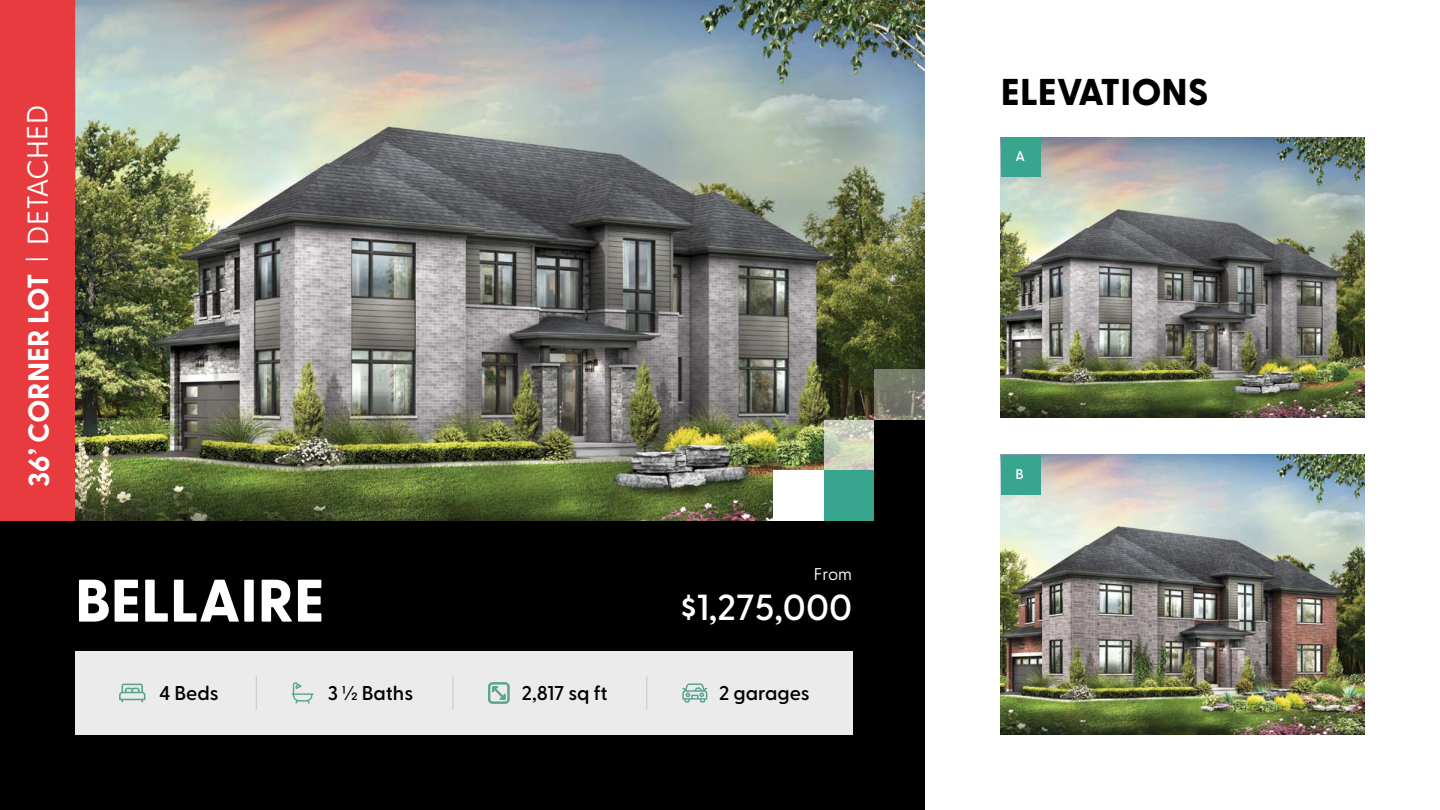
<style>
.page{position:relative;width:1440px;height:810px;background:#fff}
.page>*{position:absolute;margin:0;border:0;box-sizing:border-box;transform-origin:0 0}
.t1{font:800 59.93px "Greycliff CF";color:#fff}
.t2{font:800 37.28px "Greycliff CF";color:#000}
.t3{font:600 36.22px "Greycliff CF";color:#fff}
.t4{font:700 29.03px "Greycliff CF";letter-spacing:-.005em;color:#fff}
.t5{font:600 19.95px "Greycliff CF";color:#000}
.t6{font:16.95px "Greycliff CF";color:#fff}
.t7{font:600 13.95px "Greycliff CF";color:#fff}
.s1{font-weight:400}
</style>
<div class="page">
<div style="left:0;top:0;width:925px;height:810px;background:#000"></div>
<div style="left:0;top:0;width:75px;height:521px;background:#e83b40"></div>
<img style="left:75px;top:0;width:850px;height:520px">
<svg style="left:824px;top:420px;width:51px;height:50px;background:#caceb9"></svg>
<svg style="left:875px;top:369px;width:50px;height:51px;background:#7a7b6d"></svg>
<div style="left:824px;top:470px;width:51px;height:51px;background:#38a68f"></div>
<div style="left:875px;top:470px;width:50px;height:51px;background:#000"></div>
<div style="left:875px;top:420px;width:50px;height:50px;background:#000"></div>
<div style="left:774px;top:470px;width:50px;height:51px;background:#fff"></div>
<img style="left:1001px;top:137px;width:364px;height:280px">
<img style="left:1001px;top:455px;width:364px;height:280px">
<div style="left:1001px;top:137px;width:39px;height:40px;background:#38a68f"></div>
<div style="left:1001px;top:455px;width:39px;height:39px;background:#38a68f"></div>
<div style="left:75px;top:651px;width:777px;height:84px;background:#ebebeb"></div>
<svg style="left:119px;top:684px;width:26px;height:18px"></svg>
<svg style="left:292px;top:682px;width:22px;height:22px"></svg>
<svg style="left:488px;top:683px;width:21px;height:20px"></svg>
<svg style="left:682px;top:683px;width:25px;height:20px"></svg>
<hr style="left:256px;top:676px;width:1px;height:34px;background:#c7c8ca">
<hr style="left:453px;top:676px;width:1px;height:34px;background:#c7c8ca">
<hr style="left:646px;top:676px;width:1px;height:34px;background:#c7c8ca">
<h3 class="t4" style="left:16px;top:487px;width:384px;rotate:-90deg">36’ CORNER LOT <sup>|</sup> <span class="s1">DETACHED</span></h3>
<h1 class="t1" style="left:75px;top:555px;width:251px">BELLAIRE</h1>
<p class="t6" style="left:814px;top:562px;width:40px">From</p>
<h3 class="t3" style="left:680px;top:580px;width:173px">$1,275,000</h3>
<p class="t5" style="left:159px;top:678px;width:61px">4 Beds</p>
<p class="t5" style="left:328px;top:678px;width:87px">3 ½ Baths</p>
<p class="t5" style="left:522px;top:678px;width:87px">2,817 sq ft</p>
<p class="t5" style="left:719px;top:678px;width:92px">2 garages</p>
<h2 class="t2" style="left:1001px;top:63px;width:209px">ELEVATIONS</h2>
<p class="t7" style="left:1016px;top:146px;width:11px">A</p>
<p class="t7" style="left:1016px;top:463px;width:10px">B</p>
</div>
